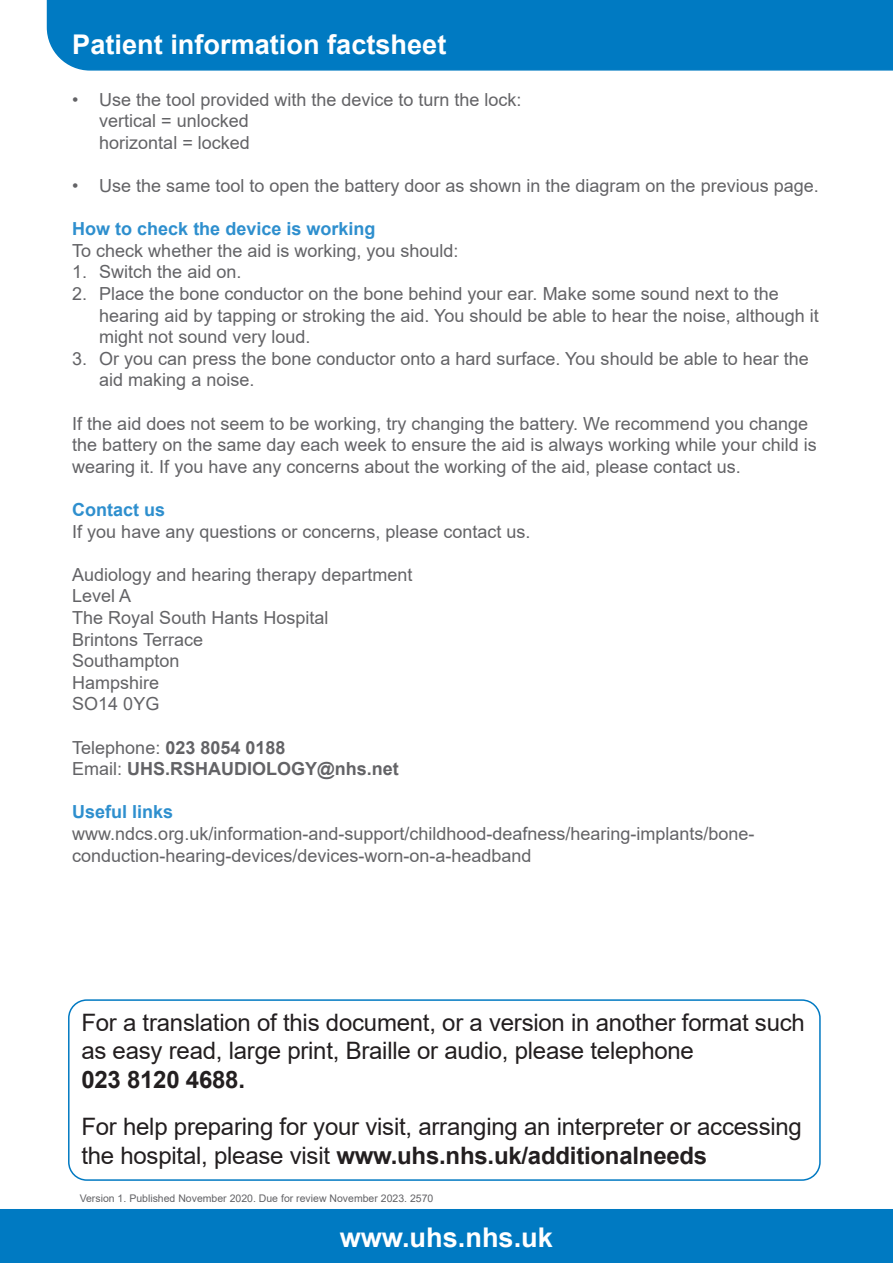
<style>
.page{position:relative;width:893px;height:1263px;background:#fff}
.page>*{position:absolute;margin:0;border:0;box-sizing:border-box;transform-origin:0 0}
.t1{font:700 27.15px "Arial";color:#fff}
.t2{font:24px/28.8px "Arial";letter-spacing:-.01em;color:#231f20}
.Paragraph{font:18px/21.6px "Arial";color:#636366}
.Paragraph-2{font:700 18px "Arial";color:#636366}
.Subhead{font:700 18px "Arial";color:#2e8fce}
.t3{font:10.5px "Arial";color:#636366}
.s1{font-weight:400}
.s2{font-weight:700}
</style>
<div class="page">
<div style="left:0;top:1209px;width:893px;height:54px;background:#007ac2"></div>
<div style="left:46px;top:0;width:847px;height:71px;background:#007ac2"></div>
<div style="left:68px;top:999px;width:753px;height:182px;border:2px solid #0079c2;border-radius:18px"></div>
<p class="t1" style="left:72px;top:25px;width:376px">Patient information factsheet</p>
<p class="Paragraph" style="left:99px;top:88px;width:424px;text-indent:-27px">• Use the tool provided with the device to turn the lock: vertical = unlocked<br>horizontal = locked</p>
<p class="Paragraph" style="left:72px;top:175px;width:748px">• Use the same tool to open the battery door as shown in the diagram on the previous page.</p>
<p class="Subhead" style="left:72px;top:216px;width:305px">How to check the device is working</p>
<p class="Paragraph" style="left:72px;top:240px;width:388px">To check whether the aid is working, you should:</p>
<p class="Paragraph" style="left:72px;top:261px;width:171px">1. Switch the aid on.</p>
<p class="Paragraph" style="left:99px;top:283px;width:721px;text-indent:-27px">2. Place the bone conductor on the bone behind your ear. Make some sound next to the hearing aid by tapping or stroking the aid. You should be able to hear the noise, although it might not sound very loud.</p>
<p class="Paragraph" style="left:99px;top:348px;width:711px;text-indent:-27px">3. Or you can press the bone conductor onto a hard surface. You should be able to hear the aid making a noise.</p>
<p class="Paragraph" style="left:72px;top:412px;width:746px">If the aid does not seem to be working, try changing the battery. We recommend you change the battery on the same day each week to ensure the aid is always working while your child is wearing it. If you have any concerns about the working of the aid, please contact us.</p>
<p class="Subhead" style="left:72px;top:497px;width:95px">Contact us</p>
<p class="Paragraph" style="left:72px;top:520px;width:460px">If you have any questions or concerns, please contact us.</p>
<p class="Paragraph" style="left:72px;top:564px;width:342px">Audiology and hearing therapy department</p>
<p class="Paragraph" style="left:72px;top:585px;width:61px">Level A</p>
<p class="Paragraph" style="left:72px;top:607px;width:258px">The Royal South Hants Hospital</p>
<p class="Paragraph" style="left:72px;top:628px;width:132px">Brintons Terrace</p>
<p class="Paragraph" style="left:72px;top:650px;width:109px">Southampton</p>
<p class="Paragraph" style="left:72px;top:672px;width:89px">Hampshire</p>
<p class="Paragraph" style="left:72px;top:693px;width:89px">SO14 0YG</p>
<p class="Paragraph-2" style="left:72px;top:735px;width:215px"><span class="s1">Telephone:</span> 023 8054 0188</p>
<p class="Paragraph-2" style="left:72px;top:756px;width:328px"><span class="s1">Email:</span> UHS.RSHAUDIOLOGY@nhs.net</p>
<p class="Subhead" style="left:72px;top:799px;width:103px">Useful links</p>
<p class="Paragraph" style="left:72px;top:823px;width:684px">www.ndcs.org.uk/information-and-support/childhood-deafness/hearing-implants/bone&shy;conduction-hearing-devices/devices-worn-on-a-headband</p>
<p class="t2" style="left:81px;top:1008px;width:725px">For a translation of this document, or a version in another format such as easy read, large print, Braille or audio, please telephone<br><span class="s2">023 8120 4688.</span></p>
<p class="t2" style="left:81px;top:1112px;width:722px">For help preparing for your visit, arranging an interpreter or accessing the hospital, please visit <span class="s2">www.uhs.nhs.uk/additionalneeds</span></p>
<p class="t3" style="left:80px;top:1190px;width:355px">Version 1. Published November 2020. Due for review November 2023. 2570</p>
<p class="t1" style="left:340px;top:1218px;width:215px">www.uhs.nhs.uk</p>
</div>
